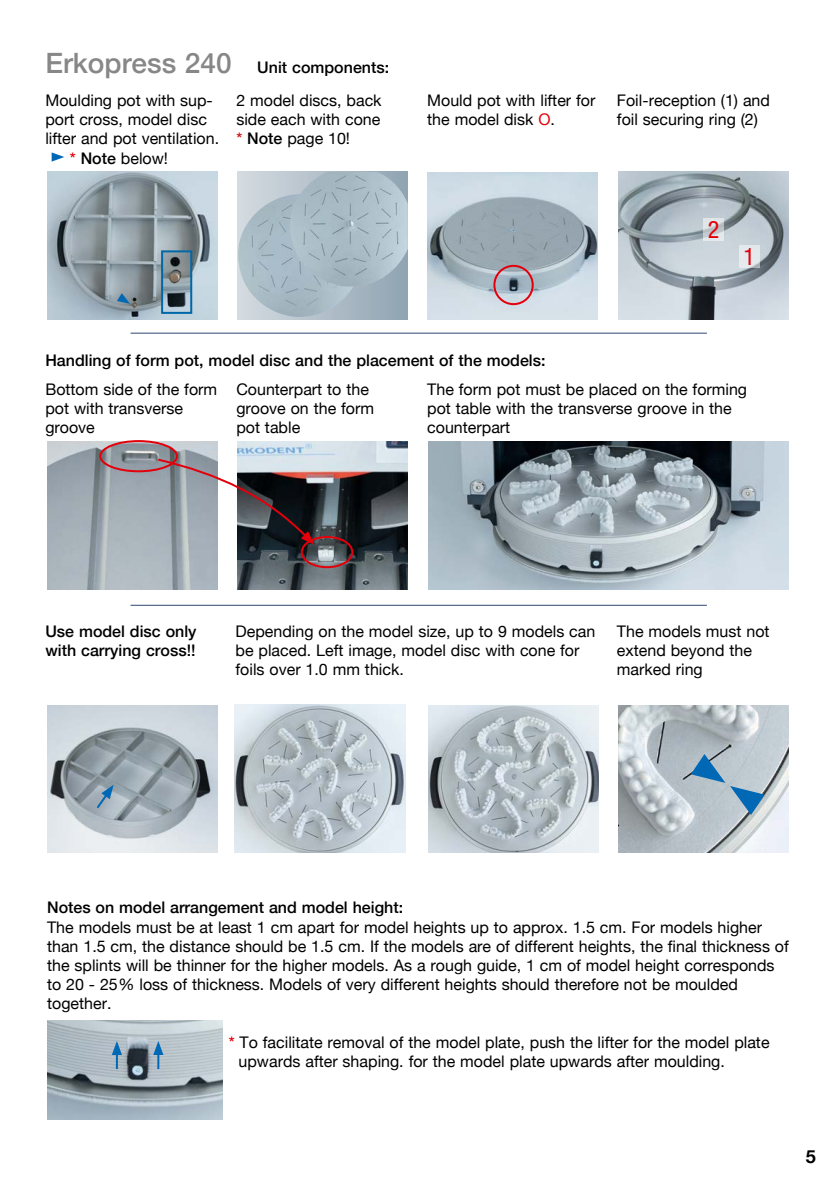
<style>
.page{position:relative;width:840px;height:1191px;background:#fff}
.page>*{position:absolute;margin:0;border:0;box-sizing:border-box;transform-origin:0 0}
.t1{font:condensed 24px "Helvetica Neue";color:#e3000b}
.t2{font:700 18px "Helvetica Neue";color:#000}
.t3{font:16px/19.2px "Helvetica Neue";color:#000}
.t4{font:500 16px/19.2px "Helvetica Neue";color:#000}
.s1{font-size:28px;color:#868786}
.s2{font-weight:500;color:#e3000b}
.s3{font-weight:500}
.s4{font-weight:500;color:#cd1013}
.s5{color:#e3000b}
</style>
<div class="page">
<hr style="left:130px;top:333px;width:576px;height:1px;background:#2e4873">
<hr style="left:130px;top:605px;width:576px;height:1px;background:#2e4873">
<svg style="left:52px;top:152px;width:12px;height:10px"></svg>
<img style="left:47px;top:172px;width:170px;height:147px">
<img style="left:47px;top:705px;width:170px;height:147px">
<img style="left:47px;top:442px;width:170px;height:147px">
<img style="left:618px;top:172px;width:170px;height:147px">
<img style="left:618px;top:705px;width:170px;height:147px">
<svg style="left:237px;top:172px;width:170px;height:147px;background:#b0bdc8"></svg>
<img style="left:237px;top:194px;width:126px;height:123px">
<img style="left:289px;top:172px;width:118px;height:115px">
<img style="left:237px;top:442px;width:170px;height:147px">
<img style="left:427px;top:172px;width:170px;height:148px">
<img style="left:428px;top:705px;width:170px;height:147px">
<img style="left:235px;top:705px;width:170px;height:147px">
<div style="left:99px;top:440px;width:79px;height:32px;border:2px solid #e3000b;border-radius:50%"></div>
<div style="left:300px;top:536px;width:53px;height:32px;border:2px solid #e3000b;border-radius:50%"></div>
<svg style="left:156px;top:457px;width:158px;height:88px;background:#807d83"></svg>
<div style="left:739px;top:245px;width:20px;height:23px;background:#e4e9ec"></div>
<svg style="left:703px;top:219px;width:20px;height:22px"></svg>
<img style="left:428px;top:442px;width:360px;height:147px">
<img style="left:47px;top:1020px;width:176px;height:99px">
<svg style="left:117px;top:293px;width:13px;height:14px"></svg>
<img style="left:164px;top:253px;width:25px;height:58px">
<div style="left:161px;top:250px;width:31px;height:64px;border:2px solid #0068a8"></div>
<div style="left:493px;top:265px;width:40px;height:40px;border:2px solid #e3000b;border-radius:50%"></div>
<svg style="left:690px;top:754px;width:74px;height:61px;background:#99b5c7"></svg>
<svg style="left:112px;top:1041px;width:10px;height:28px"></svg>
<svg style="left:153px;top:1041px;width:10px;height:28px"></svg>
<svg style="left:95px;top:784px;width:18px;height:26px"></svg>
<p class="t4" style="left:45px;top:56px;width:345px"><span class="s1">Erkopress 240</span> Unit components:</p>
<p class="t3" style="left:45px;top:92px;width:169px">Moulding pot with sup-</p>
<p class="t3" style="left:45px;top:111px;width:163px">port cross, model disc</p>
<p class="t3" style="left:45px;top:130px;width:175px">lifter and pot ventilation.</p>
<p class="t3" style="left:70px;top:149px;width:100px"><span class="s2">*</span> <span class="s3">Note</span> below!</p>
<p class="t3" style="left:236px;top:92px;width:147px;text-align:justify">2 model discs, back side each with cone <span class="s4">*</span> <span class="s3">Note</span> page 10!</p>
<p class="t3" style="left:427px;top:92px;width:170px">Mould pot with lifter for the model disk <span class="s5">O</span>.</p>
<p class="t3" style="left:616px;top:92px;width:154px">Foil-reception (1) and foil securing ring (2)</p>
<h1 class="t1" style="left:707px;top:216px;width:13px">2</h1>
<h1 class="t1" style="left:743px;top:243px;width:13px">1</h1>
<p class="t4" style="left:45px;top:349px;width:501px">Handling of form pot, model disc and the placement of the models:</p>
<p class="t3" style="left:45px;top:380px;width:173px">Bottom side of the form pot with transverse groove</p>
<p class="t3" style="left:236px;top:380px;width:139px">Counterpart to the groove on the form pot table</p>
<p class="t3" style="left:427px;top:380px;width:321px">The form pot must be placed on the forming pot table with the transverse groove in the counterpart</p>
<p class="t4" style="left:45px;top:620px;width:153px">Use model disc only with carrying cross!!</p>
<p class="t3" style="left:235px;top:622px;width:361px">Depending on the model size, up to 9 models can be placed. Left image, model disc with cone for foils over 1.0 mm thick.</p>
<p class="t3" style="left:616px;top:622px;width:154px">The models must not extend beyond the marked ring</p>
<p class="t4" style="left:47px;top:896px;width:357px">Notes on model arrangement and model height:</p>
<p class="t3" style="left:47px;top:918px;width:742px">The models must be at least 1 cm apart for model heights up to approx. 1.5 cm. For models higher than 1.5 cm, the distance should be 1.5 cm. If the models are of different heights, the final thickness of the splints will be thinner for the higher models. As a rough guide, 1 cm of model height corresponds to 20 - 25 % loss of thickness. Models of very different heights should therefore not be moulded together.</p>
<p class="t3" style="left:238px;top:1033px;width:532px;text-indent:-10px"><span class="s2">*</span> To facilitate removal of the model plate, push the lifter for the model plate upwards after shaping. for the model plate upwards after moulding.</p>
<p class="t2" style="left:805px;top:1142px;width:12px">5</p>
</div>
